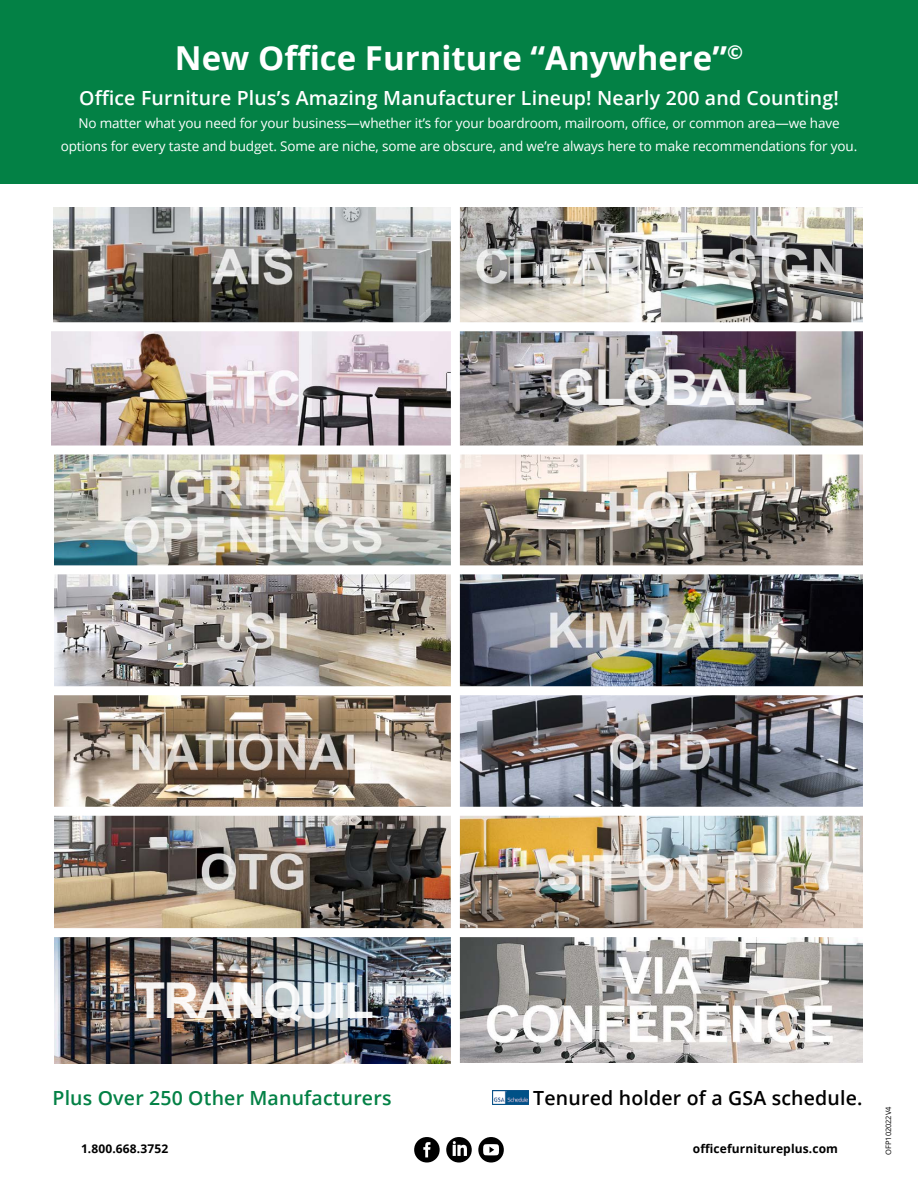
<style>
.page{position:relative;width:918px;height:1188px;background:#fff}
.page>*{position:absolute;margin:0;border:0;box-sizing:border-box;transform-origin:0 0}
.t1{font:700 49.5px "Arial";letter-spacing:-.05em;color:#fff}
.t2{font:700 33px "Open Sans";color:#fff}
.t3{font:600 19.5px "Open Sans";letter-spacing:.01em;color:#fff}
.t4{font:600 19.5px "Open Sans";letter-spacing:.01em;color:#038145}
.t5{font:600 19.5px "Open Sans";letter-spacing:.01em;color:#000}
.t6{font:13.5px/22.5px "Open Sans";letter-spacing:-.01em;color:#fff;text-align:center}
.t7{font:700 12px "Open Sans";letter-spacing:.01em;color:#000}
.t8{font:7.5px "Open Sans";letter-spacing:-.01em;color:#000}
</style>
<div class="page">
<img style="left:55px;top:937px;width:396px;height:127px">
<div style="left:0;top:0;width:918px;height:184px;background:#038145"></div>
<img style="left:53px;top:207px;width:398px;height:115px">
<img style="left:55px;top:454px;width:396px;height:111px">
<img style="left:55px;top:816px;width:396px;height:112px">
<img style="left:52px;top:331px;width:399px;height:115px">
<img style="left:55px;top:695px;width:396px;height:112px">
<img style="left:55px;top:574px;width:396px;height:112px">
<img style="left:460px;top:207px;width:402px;height:115px">
<img style="left:460px;top:454px;width:402px;height:111px">
<img style="left:460px;top:816px;width:402px;height:112px">
<img style="left:460px;top:331px;width:402px;height:115px">
<img style="left:460px;top:695px;width:402px;height:112px">
<img style="left:460px;top:574px;width:402px;height:112px">
<img style="left:460px;top:937px;width:402px;height:126px">
<img style="left:492px;top:1091px;width:37px;height:14px">
<svg style="left:478px;top:1137px;width:26px;height:26px"></svg>
<svg style="left:414px;top:1137px;width:26px;height:26px"></svg>
<svg style="left:446px;top:1137px;width:26px;height:26px"></svg>
<h2 class="t2" style="left:175px;top:34px;width:570px">New Office Furniture “Anywhere”<sup>©</sup></h2>
<h3 class="t3" style="left:79px;top:84px;width:761px">Office Furniture Plus’s Amazing Manufacturer Lineup! Nearly 200 and Counting!</h3>
<p class="t6" style="left:61px;top:112px;width:798px">No matter what you need for your business—whether it’s for your boardroom, mailroom, office, or common area—we have options for every taste and budget. Some are niche, some are obscure, and we’re always here to make recommendations for you.</p>
<h1 class="t1" style="left:556px;top:355px;width:210px">GLOBAL</h1>
<h1 class="t1" style="left:136px;top:968px;width:240px">TRANQUIL</h1>
<h3 class="t4" style="left:52px;top:1084px;width:341px">Plus Over 250 Other Manufacturers</h3>
<h3 class="t5" style="left:533px;top:1084px;width:331px">Tenured holder of a GSA schedule.</h3>
<p class="t7" style="left:81px;top:1140px;width:89px">1.800.668.3752</p>
<p class="t7" style="left:693px;top:1140px;width:147px">officefurnitureplus.com</p>
<p class="t8" style="left:883px;top:1155px;width:49px;rotate:-90deg">OFP102022V4</p>
</div>
